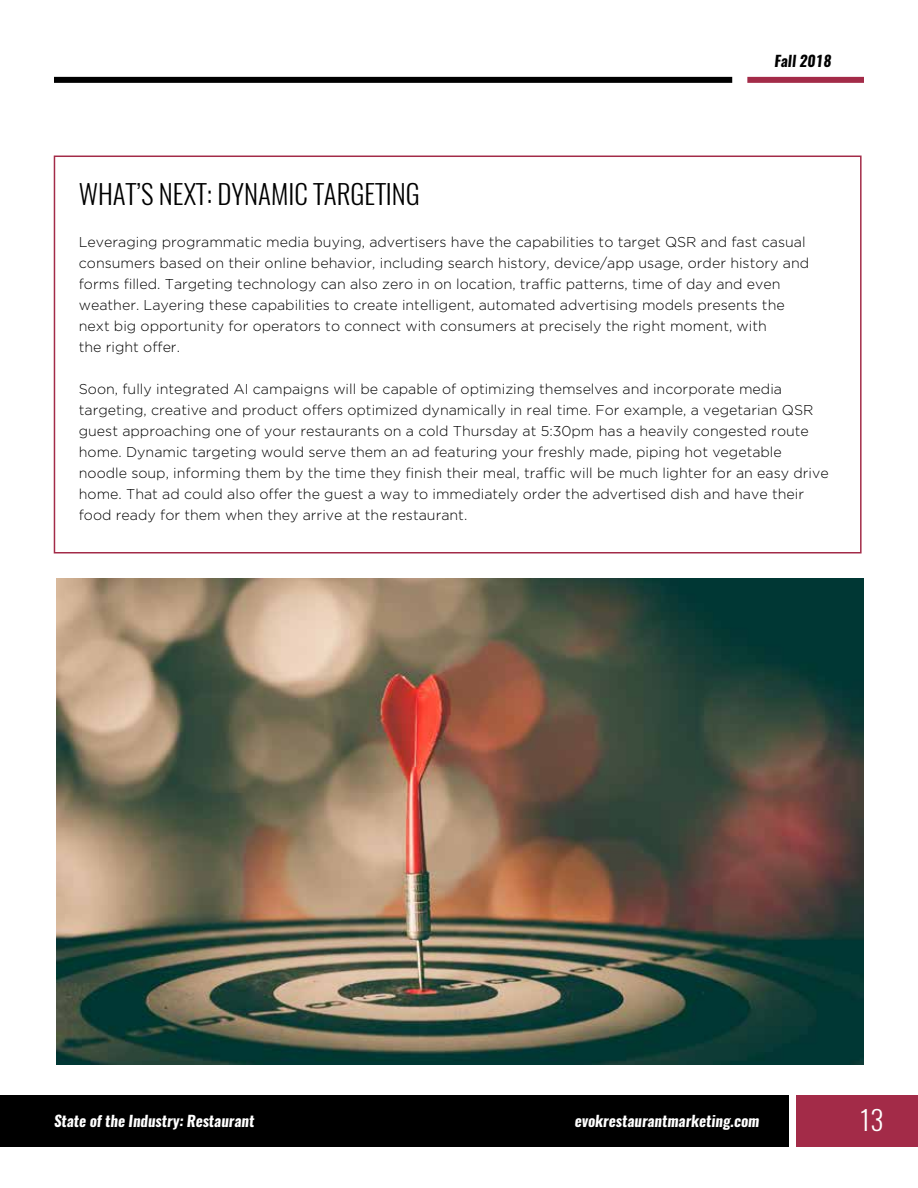
<style>
.page{position:relative;width:918px;height:1188px;background:#fff}
.page>*{position:absolute;margin:0;border:0;box-sizing:border-box;transform-origin:0 0}
.t1{font:300 27px "Oswald";color:#000}
.t2{font:300 27px "Oswald";color:#fff}
.t3{font:italic 700 15px "Oswald";color:#fff}
.t4{font:italic 700 15px "Oswald";color:#000}
.t5{font:300 14.25px/21px "Gotham";color:#000}
</style>
<div class="page">
<div style="left:796px;top:1095px;width:122px;height:52px;background:#a32b48"></div>
<div style="left:0;top:1095px;width:789px;height:52px;background:#000"></div>
<div style="left:54px;top:77px;width:678px;height:6px;background:#000"></div>
<div style="left:747px;top:77px;width:117px;height:6px;background:#a32b48"></div>
<div style="left:54px;top:156px;width:808px;height:398px;border:2px solid #a32b48"></div>
<img style="left:56px;top:579px;width:808px;height:486px">
<p class="t4" style="left:774px;top:51px;width:59px">Fall 2018</p>
<h1 class="t1" style="left:79px;top:176px;width:343px">WHAT’S NEXT: DYNAMIC TARGETING</h1>
<p class="t5" style="left:79px;top:231px;width:732px">Leveraging programmatic media buying, advertisers have the capabilities to target QSR and fast casual consumers based on their online behavior, including search history, device/app usage, order history and forms filled. Targeting technology can also zero in on location, traffic patterns, time of day and even weather. Layering these capabilities to create intelligent, automated advertising models presents the next big opportunity for operators to connect with consumers at precisely the right moment, with<br>the right offer.</p>
<p class="t5" style="left:79px;top:378px;width:751px">Soon, fully integrated AI campaigns will be capable of optimizing themselves and incorporate media targeting, creative and product offers optimized dynamically in real time. For example, a vegetarian QSR guest approaching one of your restaurants on a cold Thursday at 5:30pm has a heavily congested route home. Dynamic targeting would serve them an ad featuring your freshly made, piping hot vegetable noodle soup, informing them by the time they finish their meal, traffic will be much lighter for an easy drive home. That ad could also offer the guest a way to immediately order the advertised dish and have their food ready for them when they arrive at the restaurant.</p>
<p class="t3" style="left:54px;top:1111px;width:202px">State of the Industry: Restaurant</p>
<p class="t3" style="left:575px;top:1111px;width:186px">evokrestaurantmarketing.com</p>
<h1 class="t2" style="left:859px;top:1102px;width:26px">13</h1>
</div>
